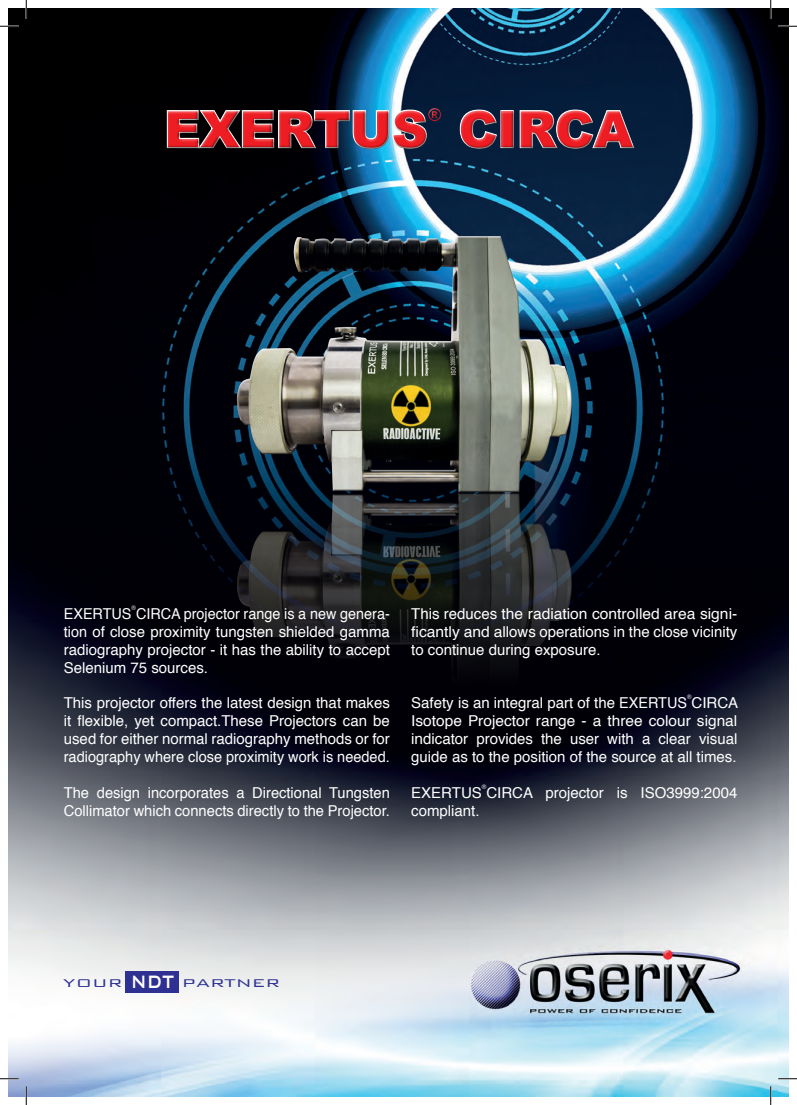
<style>
.page{position:relative;width:797px;height:1105px;background:#fff}
.page>*{position:absolute;margin:0;border:0;box-sizing:border-box;transform-origin:0 0}
.t1{font:900 50px "Arial";color:#ee1d23}
.t2{font:900 17.5px "Arial";color:#ee1d23}
.t3{font:15px/18px "Helvetica";color:#fff;text-align:justify}
.t4{font:15px/18px "Helvetica";color:#fff;text-align:justify;scale:.96 1}
.t5{font:300 15px "Bank Gothic";color:#2e3092;scale:1.28 1}
.t6{font:6.25px "Helvetica";color:#fff;scale:.96 1}
.t7{font:6.25px "Helvetica";color:#fff}
.s1{font-weight:500;font-size:24px;color:#fff}
.s2{font-weight:500;font-size:19.5px}
</style>
<div class="page">
<img style="left:9px;top:9px;width:779px;height:1087px">
<div style="left:162px;top:103px;width:461px;height:47px;background:#fff;opacity:.6"></div>
<div style="left:163px;top:108px;width:476px;height:46px;background:#231f20;opacity:.75"></div>
<img style="left:199px;top:231px;width:398px;height:260px">
<div style="left:239px;top:235px;width:335px;height:258px;background:#231f20;opacity:.75"></div>
<img style="left:199px;top:491px;width:398px;height:263px">
<div style="left:239px;top:491px;width:335px;height:258px;background:#231f20;opacity:.75"></div>
<div style="left:126px;top:972px;width:53px;height:21px;background:#2e3092"></div>
<svg style="left:0;top:25px;width:19px;height:2px"></svg>
<svg style="left:778px;top:25px;width:19px;height:2px"></svg>
<svg style="left:0;top:1078px;width:19px;height:1px"></svg>
<svg style="left:778px;top:1078px;width:19px;height:1px"></svg>
<svg style="left:25px;top:0;width:2px;height:19px"></svg>
<svg style="left:25px;top:1086px;width:2px;height:19px"></svg>
<svg style="left:770px;top:0;width:1px;height:19px"></svg>
<svg style="left:770px;top:1086px;width:1px;height:19px"></svg>
<h1 class="t1" style="left:164px;top:93px;width:265px">EXERTUS</h1>
<p class="t2" style="left:428px;top:102px;width:15px">®</p>
<h1 class="t1" style="left:458px;top:93px;width:176px">CIRCA</h1>
<p class="t6" style="left:132px;top:603px;width:6px">®</p>
<p class="t4" style="left:64px;top:623px;width:341px">tion of close proximity tungsten shielded gamma radiography projector - it has the ability to accept Selenium 75 sources.</p>
<p class="t3" style="left:64px;top:694px;width:327px">This projector offers the latest design that makes it flexible, yet compact.These Projectors can be used for either normal radiography methods or for radiography where close proximity work is needed.</p>
<p class="t3" style="left:64px;top:784px;width:327px">The design incorporates a Directional Tungsten<br>Collimator which connects directly to the Projector.</p>
<p class="t4" style="left:64px;top:605px;width:341px">EXERTUS CIRCA projector range is a new genera-</p>
<p class="t3" style="left:411px;top:605px;width:327px">This reduces the radiation controlled area signi&shy;ficantly and allows operations in the close vicinity to continue during exposure.</p>
<p class="t3" style="left:411px;top:694px;width:328px">Safety is an integral part of the EXERTUS CIRCA</p>
<p class="t6" style="left:687px;top:692px;width:6px">®</p>
<p class="t3" style="left:411px;top:712px;width:327px">Isotope Projector range - a three colour signal indicator provides the user with a clear visual guide as to the position of the source at all times.</p>
<p class="t3" style="left:411px;top:784px;width:327px">EXERTUS CIRCA projector is ISO3999:2004</p>
<p class="t7" style="left:482px;top:782px;width:6px">®</p>
<p class="t3" style="left:411px;top:802px;width:70px">compliant.</p>
<p class="t5" style="left:131px;top:971px;width:118px"><span class="s1">NDT</span> PARTNER</p>
<p class="t5" style="left:63px;top:971px;width:89px">YOUR <span class="s2">NDT</span></p>
</div>
